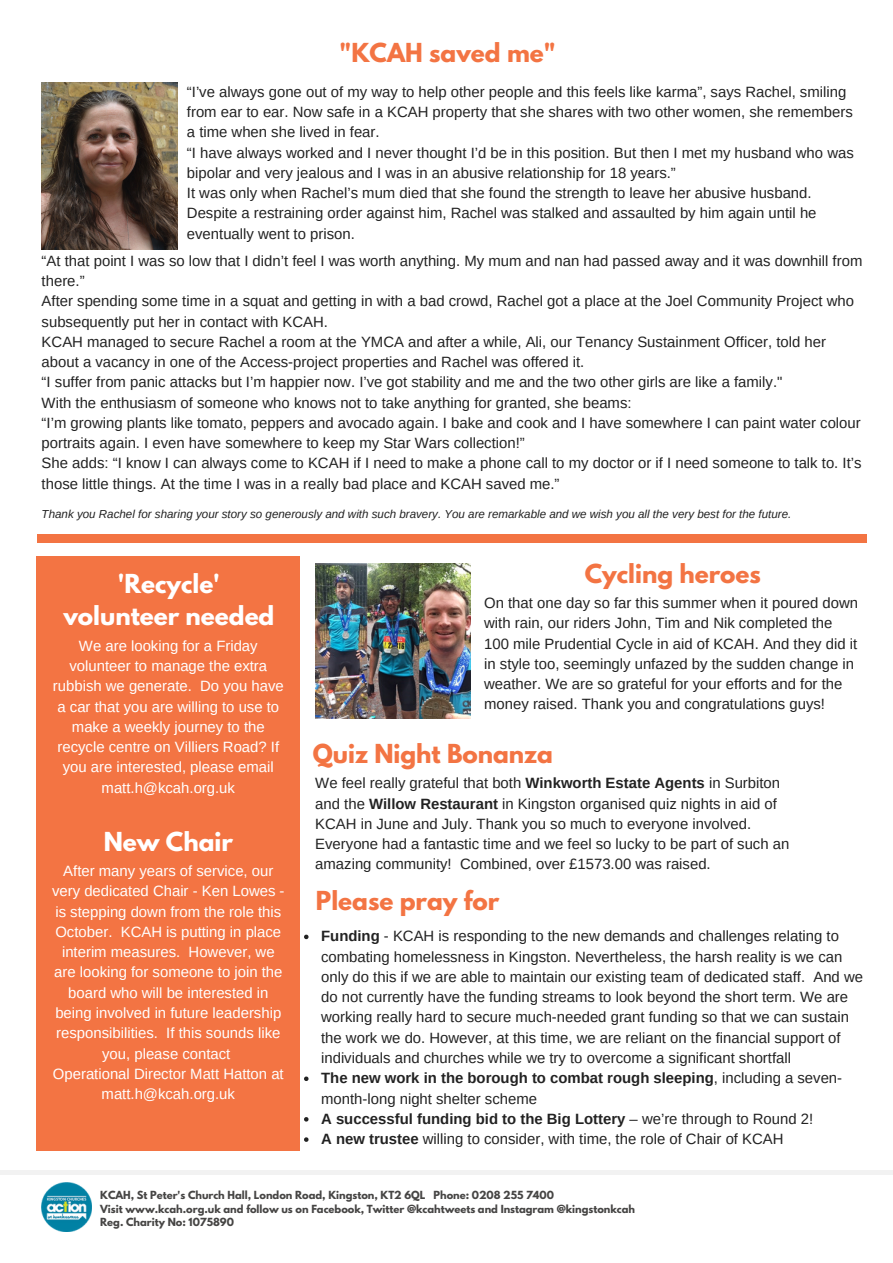
<style>
.page{position:relative;width:893px;height:1263px;background:#fff}
.page>*{position:absolute;margin:0;border:0;box-sizing:border-box;transform-origin:0 0}
.t1{font:700 23.25px "League Spartan";color:#f37443}
.t2{font:700 23.25px/31.5px "League Spartan";color:#fff;text-align:center}
.t3{font:14.85px/20.2px "Arimo";color:#222}
.t4{font:14.85px/20.2px "Arimo";color:#fff;text-align:center}
.t5{font:italic 11.55px "Arimo";color:#222}
.t6{font:700 9.9px/13.5px "League Spartan";color:#464544}
.s1{font-weight:700}
</style>
<div class="page">
<img style="left:42px;top:82px;width:136px;height:168px">
<div style="left:38px;top:535px;width:48px;height:8px;background:#f37443"></div>
<div style="left:818px;top:535px;width:49px;height:8px;background:#f37443"></div>
<div style="left:85px;top:535px;width:337px;height:8px;background:#f37443"></div>
<div style="left:421px;top:535px;width:337px;height:8px;background:#f37443"></div>
<div style="left:757px;top:535px;width:62px;height:8px;background:#f37443"></div>
<div style="left:36px;top:556px;width:263px;height:595px;background:#f37443"></div>
<img style="left:42px;top:1182px;width:49px;height:50px">
<div style="left:0;top:1170px;width:893px;height:5px;background:#f2f2f2"></div>
<svg style="left:304px;top:935px;width:5px;height:4px"></svg>
<svg style="left:304px;top:1076px;width:5px;height:5px"></svg>
<svg style="left:304px;top:1117px;width:5px;height:4px"></svg>
<svg style="left:304px;top:1137px;width:5px;height:5px"></svg>
<img style="left:315px;top:563px;width:156px;height:155px">
<h1 class="t1" style="left:339px;top:41px;width:218px">"KCAH saved me"</h1>
<p class="t3" style="left:187px;top:82px;width:668px">“I’ve always gone out of my way to help other people and this feels like karma”, says Rachel, smiling from ear to ear. Now safe in a KCAH property that she shares with two other women, she remembers a time when she lived in fear.<br>“I have always worked and I never thought I’d be in this position. But then I met my husband who was bipolar and very jealous and I was in an abusive relationship for 18 years.”<br>It was only when Rachel’s mum died that she found the strength to leave her abusive husband.<br>Despite a restraining order against him, Rachel was stalked and assaulted by him again until he eventually went to prison.</p>
<p class="t3" style="left:42px;top:250px;width:822px">“At that point I was so low that I didn’t feel I was worth anything. My mum and nan had passed away and it was downhill from there.”<br>After spending some time in a squat and getting in with a bad crowd, Rachel got a place at the Joel Community Project who subsequently put her in contact with KCAH.<br>KCAH managed to secure Rachel a room at the YMCA and after a while, Ali, our Tenancy Sustainment Officer, told her about a vacancy in one of the Access-project properties and Rachel was offered it.<br>“I suffer from panic attacks but I’m happier now. I’ve got stability and me and the two other girls are like a family."<br>With the enthusiasm of someone who knows not to take anything for granted, she beams:<br>“I’m growing plants like tomato, peppers and avocado again. I bake and cook and I have somewhere I can paint water colour portraits again. I even have somewhere to keep my Star Wars collection!”<br>She adds: “I know I can always come to KCAH if I need to make a phone call to my doctor or if I need someone to talk to. It’s those little things. At the time I was in a really bad place and KCAH saved me.”</p>
<p class="t5" style="left:42px;top:507px;width:751px">Thank you Rachel for sharing your story so generously and with such bravery. You are remarkable and we wish you all the very best for the future.</p>
<h1 class="t2" style="left:63px;top:571px;width:213px">'Recycle' volunteer needed</h1>
<p class="t4" style="left:53px;top:636px;width:232px">We are looking for a Friday volunteer to manage the extra rubbish we generate. Do you have a car that you are willing to use to make a weekly journey to the recycle centre on Villiers Road? If you are interested, please email matt.h@kcah.org.uk</p>
<h1 class="t2" style="left:104px;top:829px;width:131px">New Chair</h1>
<p class="t4" style="left:52px;top:861px;width:234px">After many years of service, our very dedicated Chair - Ken Lowes - is stepping down from the role this<br>October. KCAH is putting in place interim measures. However, we are looking for someone to join the board who will be interested in being involved in future leadership responsibilities. If this sounds like you, please contact<br>Operational Director Matt Hatton at matt.h@kcah.org.uk</p>
<h1 class="t1" style="left:585px;top:562px;width:178px">Cycling heroes</h1>
<p class="t3" style="left:484px;top:593px;width:375px">On that one day so far this summer when it poured down with rain, our riders John, Tim and Nik completed the 100 mile Prudential Cycle in aid of KCAH. And they did it in style too, seemingly unfazed by the sudden change in weather. We are so grateful for your efforts and for the money raised. Thank you and congratulations guys!</p>
<h1 class="t1" style="left:313px;top:742px;width:242px">Quiz Night Bonanza</h1>
<p class="t3" style="left:315px;top:773px;width:476px">We feel really grateful that both <span class="s1">Winkworth Estate Agents</span> in Surbiton and the <span class="s1">Willow Restaurant</span> in Kingston organised quiz nights in aid of KCAH in June and July. Thank you so much to everyone involved.<br>Everyone had a fantastic time and we feel so lucky to be part of such an amazing community! Combined, over £1573.00 was raised.</p>
<h1 class="t1" style="left:316px;top:889px;width:185px">Please pray for</h1>
<p class="t3" style="left:321px;top:926px;width:543px"><span class="s1">Funding</span> - KCAH is responding to the new demands and challenges relating to combating homelessness in Kingston. Nevertheless, the harsh reality is we can only do this if we are able to maintain our existing team of dedicated staff. And we do not currently have the funding streams to look beyond the short term. We are working really hard to secure much-needed grant funding so that we can sustain the work we do. However, at this time, we are reliant on the financial support of individuals and churches while we try to overcome a significant shortfall<br><span class="s1">The new work in the borough to combat rough sleeping</span>, including a seven&shy;month-long night shelter scheme<br><span class="s1">A successful funding bid to the Big Lottery</span> – we’re through to Round 2!<br><span class="s1">A new trustee</span> willing to consider, with time, the role of Chair of KCAH</p>
<p class="t6" style="left:100px;top:1190px;width:536px">KCAH, St Peter's Church Hall, London Road, Kingston, KT2 6QL Phone: 0208 255 7400<br>Visit www.kcah.org.uk and follow us on Facebook, Twitter @kcahtweets and Instagram @kingstonkcah<br>Reg. Charity No: 1075890</p>
</div>
